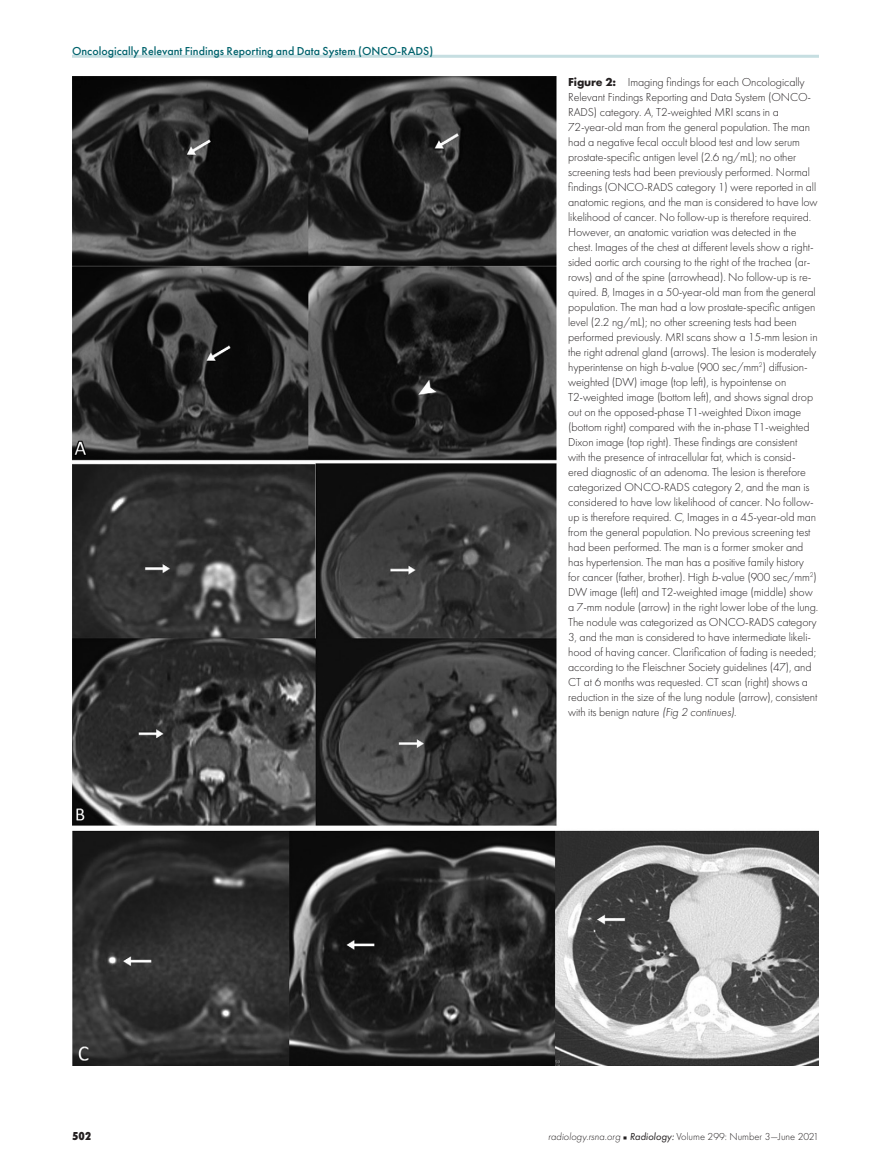
<style>
.page{position:relative;width:891px;height:1175px;background:#fff}
.page>*{position:absolute;margin:0;border:0;box-sizing:border-box;transform-origin:0 0}
.t1{font:300 12px/15px "Futura PT";letter-spacing:-.01em;color:#231f20}
.t2{font:500 12px "Futura PT";color:#00636d}
.t3{font:800 12px "Futura PT Cond";color:#231f20}
.t4{font:300 10.5px "Futura PT";color:#231f20}
.s1{font-weight:700}
.s2{font-style:italic}
.s3{font-family:"Universal Newswith Comm Pi";font-weight:400;font-size:6px}
.s4{font-weight:400;font-style:italic}
</style>
<div class="page">
<hr style="left:72px;top:55px;width:747px;height:3px;background:#c6dee1">
<img style="left:72px;top:76px;width:747px;height:989px">
<p class="t2" style="left:72px;top:44px;width:363px">Oncologically Relevant Findings Reporting and Data System (ONCO-RADS)</p>
<p class="t1" style="left:568px;top:74px;width:252px"><span class="s1">Figure 2:</span> Imaging findings for each Oncologically Relevant Findings Reporting and Data System (ONCO-RADS) category. <span class="s2">A</span>, T2-weighted MRI scans in a 72-year-old man from the general population. The man had a negative fecal occult blood test and low serum prostate-specific antigen level (2.6 ng/mL); no other screening tests had been previously performed. Normal findings (ONCO-RADS category 1) were reported in all anatomic regions, and the man is considered to have low likelihood of cancer. No follow-up is therefore required.<br>However, an anatomic variation was detected in the chest. Images of the chest at different levels show a right&shy;sided aortic arch coursing to the right of the trachea (ar&shy;rows) and of the spine (arrowhead). No follow-up is re&shy;quired. <span class="s2">B</span>, Images in a 50-year-old man from the general population. The man had a low prostate-specific antigen level (2.2 ng/mL); no other screening tests had been performed previously. MRI scans show a 15-mm lesion in the right adrenal gland (arrows). The lesion is moderately hyperintense on high <span class="s2">b</span>-value (900 sec/mm<sup>2</sup>) diffusion&shy;weighted (DW) image (top left), is hypointense on T2-weighted image (bottom left), and shows signal drop out on the opposed-phase T1-weighted Dixon image (bottom right) compared with the in-phase T1-weighted Dixon image (top right). These findings are consistent<br>with the presence of intracellular fat, which is consid&shy;ered diagnostic of an adenoma. The lesion is therefore categorized ONCO-RADS category 2, and the man is considered to have low likelihood of cancer. No follow&shy;up is therefore required. <span class="s2">C</span>, Images in a 45-year-old man from the general population. No previous screening test had been performed. The man is a former smoker and has hypertension. The man has a positive family history for cancer (father, brother). High <span class="s2">b</span>-value (900 sec/mm<sup>2</sup>)<br>DW image (left) and T2-weighted image (middle) show a 7-mm nodule (arrow) in the right lower lobe of the lung.<br>The nodule was categorized as ONCO-RADS category 3, and the man is considered to have intermediate likeli&shy;hood of having cancer. Clarification of fading is needed; according to the Fleischner Society guidelines (47), and CT at 6 months was requested. CT scan (right) shows a reduction in the size of the lung nodule (arrow), consistent with its benign nature <span class="s2">(Fig 2 continues)</span>.</p>
<p class="t3" style="left:72px;top:1129px;width:21px">502</p>
<p class="t4" style="left:548px;top:1131px;width:272px"><span class="s2">radiology.rsna.org</span> <span class="s3">n</span> <span class="s4">Radiology:</span> Volume 299: Number 3—June 2021</p>
</div>
